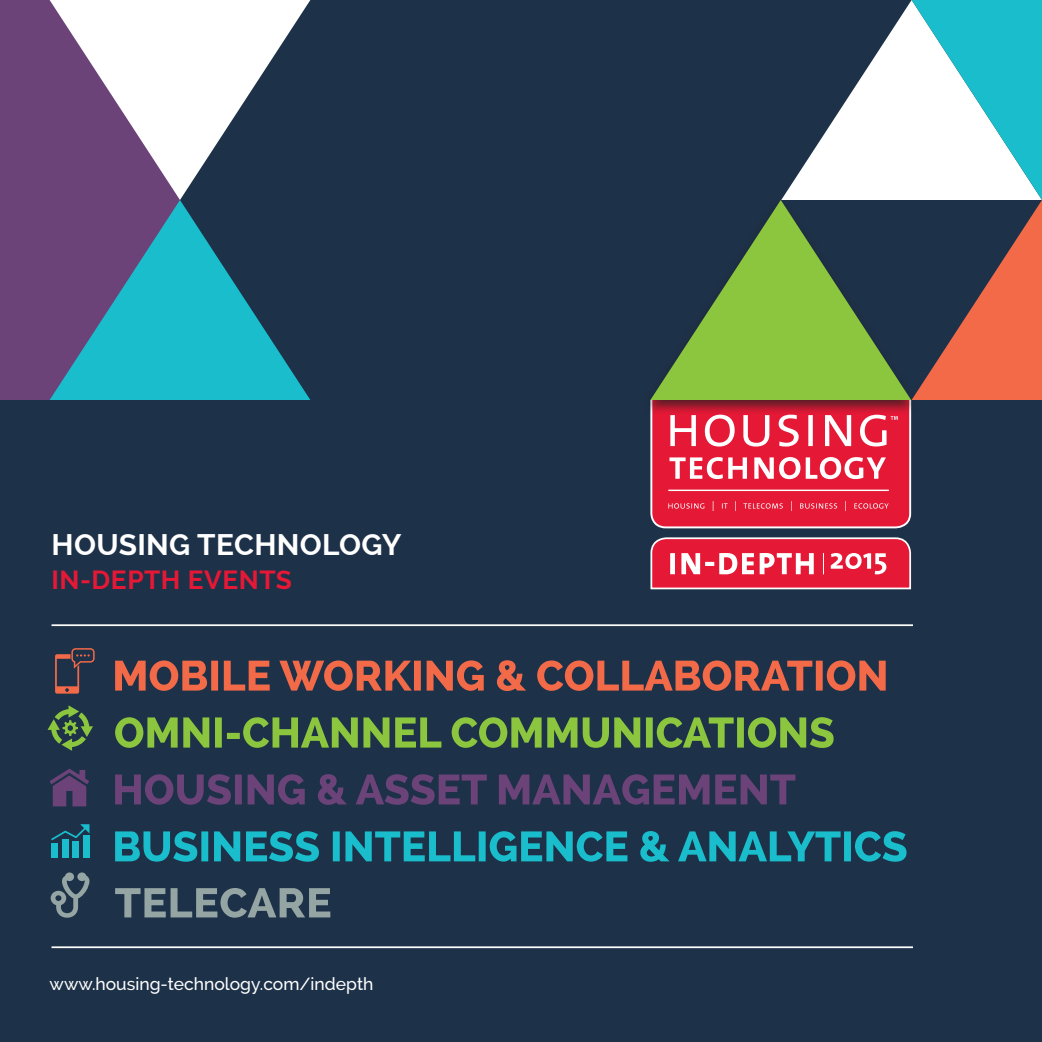
<style>
.page{position:relative;width:1042px;height:1042px;background:#fff}
.page>*{position:absolute;margin:0;border:0;box-sizing:border-box;transform-origin:0 0}
.t1{font:700 29.75px "Raleway";letter-spacing:.01em;color:#fff}
.t2{font:700 26.25px "Raleway";letter-spacing:.02em;color:#e51836}
.t3{font:500 17.5px "Raleway";color:#fff}
</style>
<div class="page">
<div style="left:0;top:168px;width:1042px;height:874px;background:#1d3148"></div>
<div style="left:180px;top:0;width:862px;height:400px;background:#1d3148"></div>
<div style="left:0;top:0;width:180px;height:400px;background:#6b4378"></div>
<svg style="left:50px;top:200px;width:260px;height:200px"></svg>
<svg style="left:50px;top:1px;width:260px;height:199px"></svg>
<svg style="left:650px;top:0;width:392px;height:529px"></svg>
<hr style="left:52px;top:946px;width:861px;height:2px;background:#fff">
<hr style="left:52px;top:624px;width:861px;height:2px;background:#fff">
<svg style="left:650px;top:537px;width:262px;height:53px;background:#e44b62"></svg>
<svg style="left:50px;top:768px;width:39px;height:38px"></svg>
<svg style="left:55px;top:648px;width:40px;height:45px"></svg>
<svg style="left:51px;top:824px;width:39px;height:34px"></svg>
<svg style="left:51px;top:872px;width:39px;height:45px"></svg>
<svg style="left:48px;top:705px;width:45px;height:46px"></svg>
<svg style="left:115px;top:774px;width:680px;height:31px"></svg>
<svg style="left:115px;top:831px;width:791px;height:31px"></svg>
<svg style="left:115px;top:660px;width:770px;height:31px"></svg>
<svg style="left:115px;top:717px;width:718px;height:31px"></svg>
<svg style="left:115px;top:888px;width:215px;height:29px"></svg>
<hr style="left:50px;top:0;width:260px;height:1px;background:#fff">
<p class="t1" style="left:52px;top:527px;width:351px">HOUSING TECHNOLOGY</p>
<p class="t2" style="left:52px;top:564px;width:242px">IN-DEPTH EVENTS</p>
<p class="t3" style="left:50px;top:974px;width:325px">www.housing-technology.com/indepth</p>
</div>
